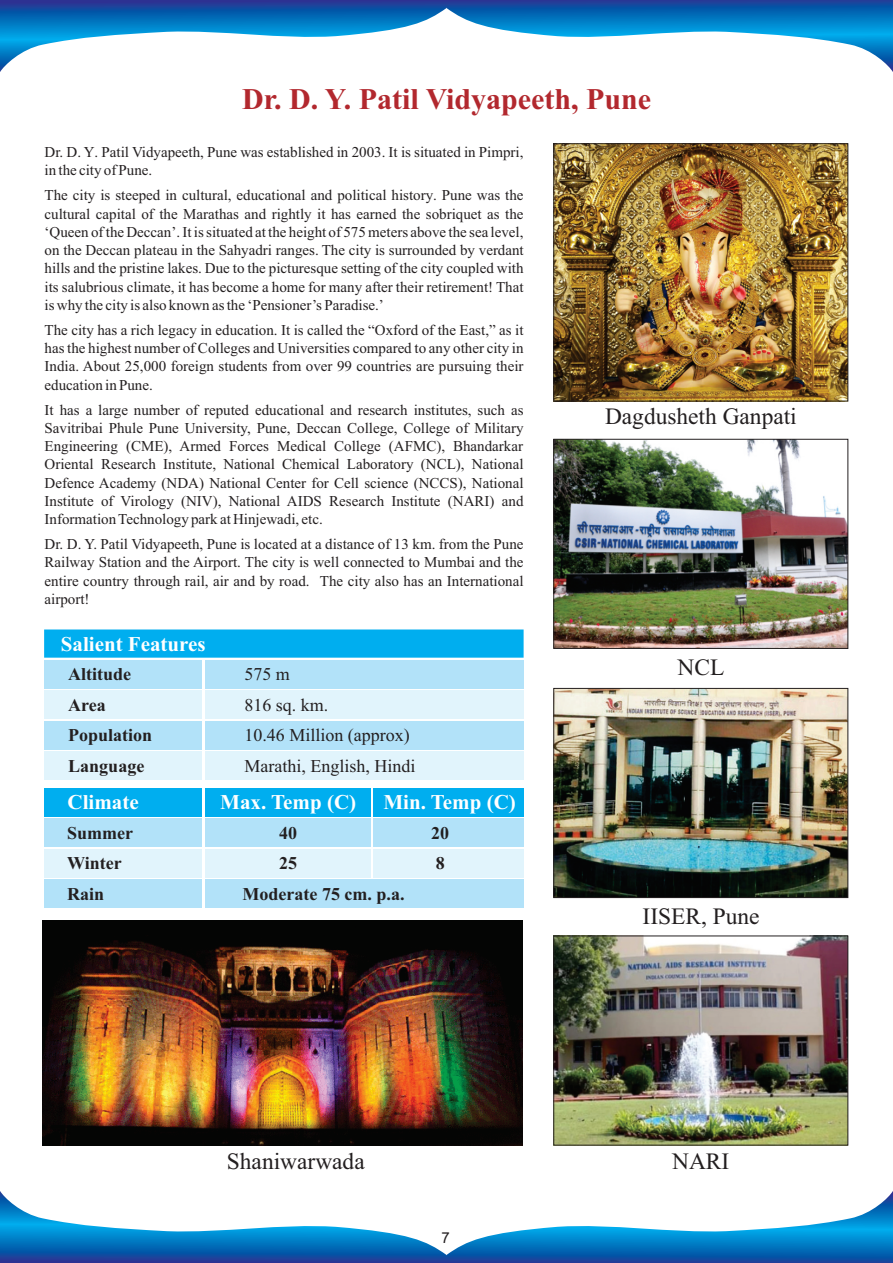
<style>
.page{position:relative;width:893px;height:1263px;background:#fff}
.page>*{position:absolute;margin:0;border:0;box-sizing:border-box;transform-origin:0 0}
.t1{font:700 30px "Times New Roman";color:#b2282e}
.t2{font:23.4px "Times New Roman";color:#231f20}
.t3{font:700 21px "Times New Roman";color:#fff}
.t4{font:700 18px/30.5px "Times New Roman";color:#231f20}
.t5{font:18px/30.5px "Times New Roman";color:#231f20}
.t6{font:15px/18.3px "Times New Roman";color:#231f20;text-align:justify}
.t7{font:15px "Arial";color:#231f20}
</style>
<div class="page">
<svg style="left:0;top:1191px;width:893px;height:72px"></svg>
<svg style="left:0;top:0;width:893px;height:72px"></svg>
<svg style="left:44px;top:629px;width:480px;height:29px;background:#07b0ef"></svg>
<div style="left:205px;top:660px;width:319px;height:28px;background:#b2e2f9"></div>
<div style="left:205px;top:691px;width:319px;height:28px;background:#e1f4fc"></div>
<div style="left:205px;top:721px;width:319px;height:28px;background:#b2e2f9"></div>
<div style="left:205px;top:752px;width:319px;height:28px;background:#e1f4fc"></div>
<div style="left:44px;top:660px;width:158px;height:28px;background:#b2e2f9"></div>
<div style="left:44px;top:691px;width:158px;height:28px;background:#e1f4fc"></div>
<div style="left:44px;top:721px;width:158px;height:28px;background:#b2e2f9"></div>
<div style="left:44px;top:752px;width:158px;height:28px;background:#e1f4fc"></div>
<div style="left:44px;top:788px;width:158px;height:28px;background:#00aeef"></div>
<div style="left:44px;top:819px;width:158px;height:28px;background:#b2e2f9"></div>
<div style="left:44px;top:849px;width:158px;height:28px;background:#e1f4fc"></div>
<div style="left:205px;top:880px;width:318px;height:28px;background:#b2e2f9"></div>
<div style="left:44px;top:880px;width:158px;height:28px;background:#b2e2f9"></div>
<div style="left:205px;top:788px;width:166px;height:28px;background:#00aeef"></div>
<div style="left:205px;top:819px;width:166px;height:28px;background:#b2e2f9"></div>
<div style="left:205px;top:849px;width:166px;height:28px;background:#e1f4fc"></div>
<div style="left:373px;top:788px;width:150px;height:28px;background:#00aeef"></div>
<div style="left:373px;top:819px;width:150px;height:28px;background:#b2e2f9"></div>
<div style="left:373px;top:849px;width:150px;height:28px;background:#e1f4fc"></div>
<img style="left:555px;top:937px;width:291px;height:206px">
<div style="left:553px;top:935px;width:295px;height:210px;border:1px solid #231f20"></div>
<img style="left:43px;top:920px;width:480px;height:225px">
<img style="left:555px;top:441px;width:291px;height:206px">
<div style="left:553px;top:439px;width:295px;height:210px;border:1px solid #231f20"></div>
<img style="left:555px;top:690px;width:291px;height:206px">
<div style="left:553px;top:688px;width:295px;height:210px;border:1px solid #231f20"></div>
<img style="left:555px;top:145px;width:291px;height:254px">
<div style="left:553px;top:143px;width:295px;height:258px;border:1px solid #231f20"></div>
<h1 class="t1" style="left:242px;top:89px;width:411px">Dr. D. Y. Patil Vidyapeeth, Pune</h1>
<p class="t6" style="left:45px;top:144px;width:480px">Dr. D. Y. Patil Vidyapeeth, Pune was established in 2003. It is situated in Pimpri, in the city of Pune.</p>
<p class="t6" style="left:45px;top:188px;width:481px">The city is steeped in cultural, educational and political history. Pune was the cultural capital of the Marathas and rightly it has earned the sobriquet as the ‘Queen of the Deccan’. It is situated at the height of 575 meters above the sea level, on the Deccan plateau in the Sahyadri ranges. The city is surrounded by verdant hills and the pristine lakes. Due to the picturesque setting of the city coupled with its salubrious climate, it has become a home for many after their retirement! That is why the city is also known as the ‘Pensioner’s Paradise.’</p>
<p class="t6" style="left:45px;top:322px;width:480px">The city has a rich legacy in education. It is called the “Oxford of the East,” as it has the highest number of Colleges and Universities compared to any other city in India. About 25,000 foreign students from over 99 countries are pursuing their education in Pune.</p>
<p class="t6" style="left:45px;top:402px;width:480px">It has a large number of reputed educational and research institutes, such as Savitribai Phule Pune University, Pune, Deccan College, College of Military Engineering (CME), Armed Forces Medical College (AFMC), Bhandarkar Oriental Research Institute, National Chemical Laboratory (NCL), National Defence Academy (NDA) National Center for Cell science (NCCS), National Institute of Virology (NIV), National AIDS Research Institute (NARI) and Information Technology park at Hinjewadi, etc.</p>
<p class="t6" style="left:45px;top:536px;width:480px">Dr. D. Y. Patil Vidyapeeth, Pune is located at a distance of 13 km. from the Pune Railway Station and the Airport. The city is well connected to Mumbai and the entire country through rail, air and by road. The city also has an International airport!</p>
<h3 class="t3" style="left:61px;top:637px;width:146px">Salient Features</h3>
<p class="t4" style="left:68px;top:661px;width:86px">Altitude<br>Area<br>Population<br>Language</p>
<p class="t5" style="left:244px;top:661px;width:172px">575 m<br>816 sq. km.<br>10.46 Million (approx)<br>Marathi, English, Hindi</p>
<h3 class="t3" style="left:68px;top:795px;width:73px">Climate</h3>
<h3 class="t3" style="left:220px;top:795px;width:137px">Max. Temp (C)</h3>
<h3 class="t3" style="left:383px;top:795px;width:134px">Min. Temp (C)</h3>
<p class="t4" style="left:279px;top:819px;width:19px">40<br>25</p>
<p class="t4" style="left:431px;top:819px;width:19px">20<br>8</p>
<p class="t4" style="left:243px;top:880px;width:163px">Moderate 75 cm. p.a.</p>
<p class="t4" style="left:67px;top:819px;width:67px">Summer<br>Winter<br>Rain</p>
<h2 class="t2" style="left:605px;top:408px;width:193px">Dagdusheth Ganpati</h2>
<h2 class="t2" style="left:677px;top:659px;width:48px">NCL</h2>
<h2 class="t2" style="left:642px;top:908px;width:119px">IISER, Pune</h2>
<h2 class="t2" style="left:227px;top:1153px;width:139px">Shaniwarwada</h2>
<h2 class="t2" style="left:672px;top:1153px;width:59px">NARI</h2>
<p class="t7" style="left:441px;top:1232px;width:10px">7</p>
</div>
